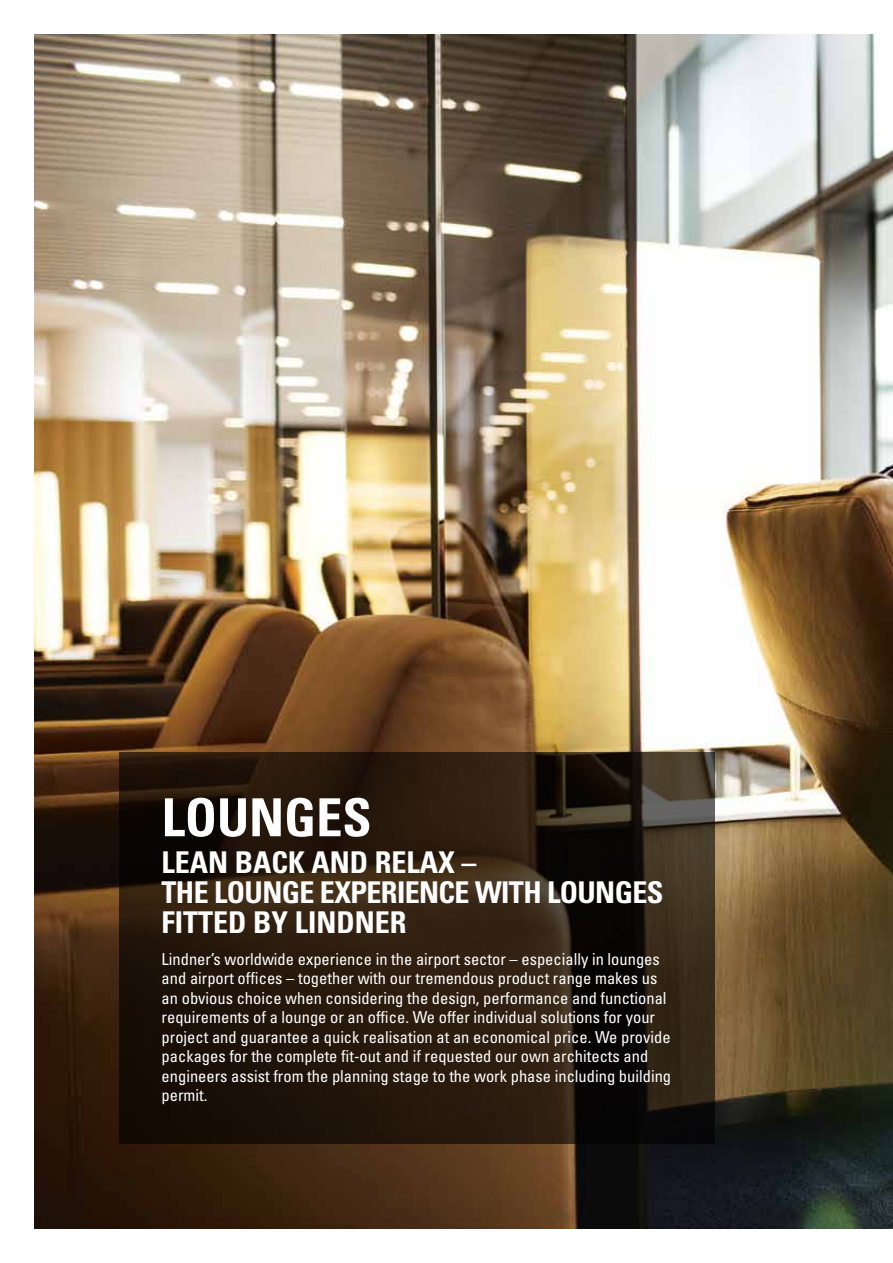
<style>
.page{position:relative;width:893px;height:1263px;background:#fff}
.page>*{position:absolute;margin:0;border:0;box-sizing:border-box;transform-origin:0 0}
.t1{font:700 condensed 52.5px "Univers LT";color:#fff}
.t2{font:700 condensed 30px/30px "Univers LT";letter-spacing:-.02em;color:#fff}
.t3{font:condensed 16.5px/19.5px "Univers LT";color:#fff}
</style>
<div class="page">
<img style="left:34px;top:34px;width:859px;height:1195px">
<svg style="left:119px;top:752px;width:595px;height:392px;background:#261a0e"></svg>
<h1 class="t1" style="left:162px;top:785px;width:212px">LOUNGES</h1>
<h2 class="t2" style="left:162px;top:847px;width:503px">LEAN BACK AND RELAX –<br>THE LOUNGE EXPERIENCE WITH LOUNGES<br>FITTED BY LINDNER</h2>
<p class="t3" style="left:162px;top:949px;width:511px">Lindner’s worldwide experience in the airport sector – especially in lounges and airport offices – together with our tremendous product range makes us an obvious choice when considering the design, performance and functional requirements of a lounge or an office. We offer individual solutions for your project and guarantee a quick realisation at an economical price. We provide packages for the complete fit-out and if requested our own architects and engineers assist from the planning stage to the work phase including building permit.</p>
</div>
